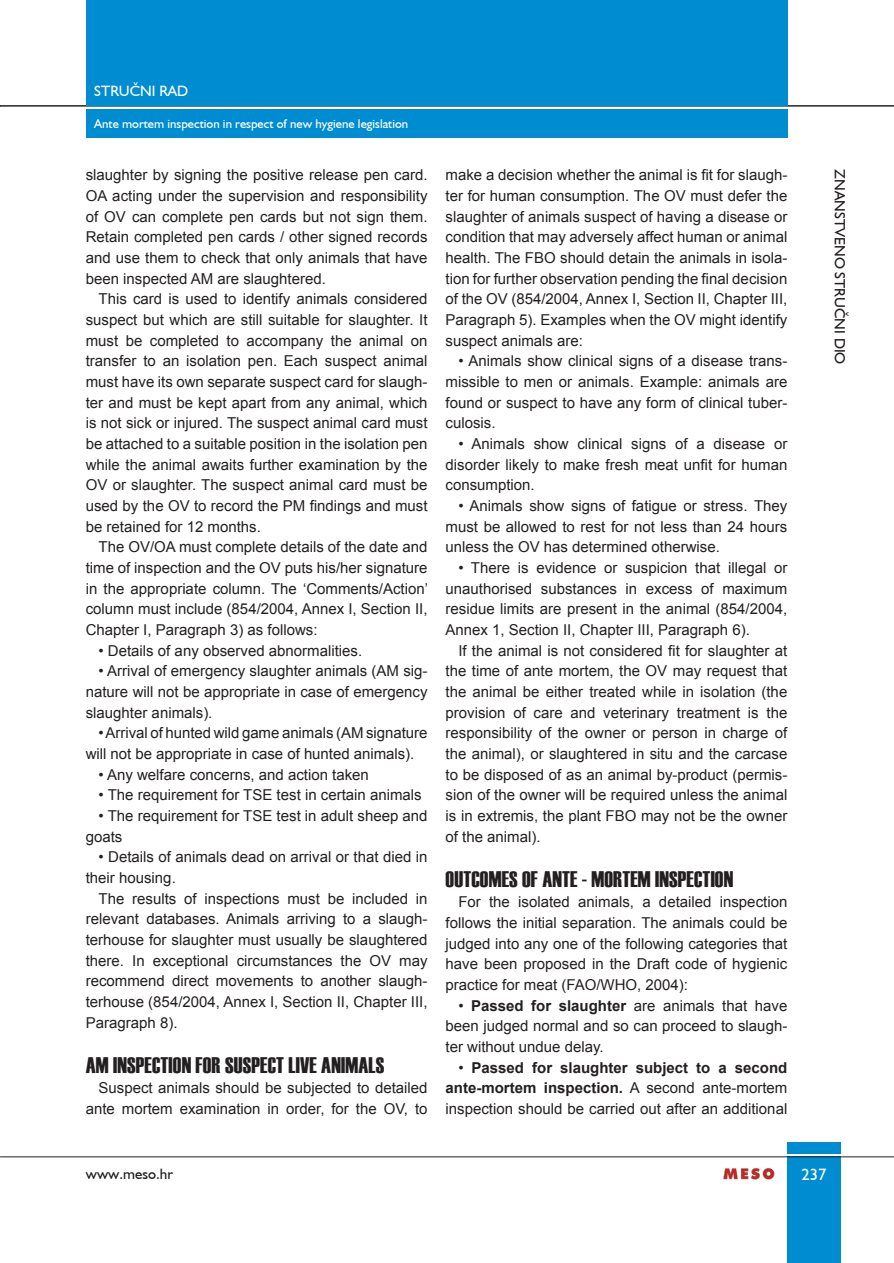
<style>
.page{position:relative;width:894px;height:1263px;background:#fff}
.page>*{position:absolute;margin:0;border:0;box-sizing:border-box;transform-origin:0 0}
.t1{font:22.5px "Haettenschweiler";letter-spacing:.01em;color:#231f20}
.t2{font:16.5px "Humanist 521 BT";color:#fff}
.t3{font:15px/20.7px "Arial";color:#231f20;text-align:justify}
.t4{font:15px "Humanist 521 BT";color:#231f20}
.t5{font:15px "Humanist 521 BT";color:#fff}
.t6{font:12.75px "Humanist 521 BT";color:#fff}
.s1{font-weight:700}
</style>
<div class="page">
<hr style="left:0;top:105px;width:894px;height:1px;background:#231f20">
<svg style="left:723px;top:1168px;width:51px;height:11px"></svg>
<div style="left:86px;top:0;width:701px;height:106px;background:#008cd0"></div>
<div style="left:787px;top:1156px;width:54px;height:106px;background:#008cd0"></div>
<hr style="left:1px;top:1156px;width:893px;height:1px;background:#231f20">
<div style="left:787px;top:1142px;width:54px;height:11px;background:#008cd0"></div>
<div style="left:86px;top:109px;width:701px;height:28px;background:#008cd0"></div>
<p class="t5" style="left:94px;top:82px;width:96px">STRUČNI RAD</p>
<p class="t6" style="left:94px;top:116px;width:315px">Ante mortem inspection in respect of new hygiene legislation</p>
<p class="t3" style="left:86px;top:165px;width:343px">slaughter by signing the positive release pen card.<br>OA acting under the supervision and responsibility of OV can complete pen cards but not sign them.<br>Retain completed pen cards / other signed records and use them to check that only animals that have been inspected AM are slaughtered.</p>
<p class="t3" style="left:86px;top:289px;width:343px;text-indent:13px">This card is used to identify animals considered suspect but which are still suitable for slaughter. It must be completed to accompany the animal on transfer to an isolation pen. Each suspect animal must have its own separate suspect card for slaugh&shy;ter and must be kept apart from any animal, which is not sick or injured. The suspect animal card must be attached to a suitable position in the isolation pen while the animal awaits further examination by the OV or slaughter. The suspect animal card must be used by the OV to record the PM findings and must be retained for 12 months.</p>
<p class="t3" style="left:86px;top:537px;width:344px;text-indent:13px">The OV/OA must complete details of the date and time of inspection and the OV puts his/her signature in the appropriate column. The ‘Comments/Action’ column must include (854/2004, Annex I, Section II, Chapter I, Paragraph 3) as follows:</p>
<p class="t3" style="left:99px;top:640px;width:265px">• Details of any observed abnormalities.</p>
<p class="t3" style="left:86px;top:660px;width:343px;text-indent:13px">• Arrival of emergency slaughter animals (AM sig&shy;nature will not be appropriate in case of emergency slaughter animals).</p>
<p class="t3" style="left:86px;top:722px;width:343px;text-indent:13px">• Arrival of hunted wild game animals (AM signature will not be appropriate in case of hunted animals).</p>
<p class="t3" style="left:99px;top:764px;width:272px">• Any welfare concerns, and action taken</p>
<p class="t3" style="left:99px;top:784px;width:325px">• The requirement for TSE test in certain animals</p>
<p class="t3" style="left:86px;top:805px;width:343px;text-indent:13px">• The requirement for TSE test in adult sheep and goats</p>
<p class="t3" style="left:86px;top:846px;width:343px;text-indent:13px">• Details of animals dead on arrival or that died in their housing.</p>
<p class="t3" style="left:86px;top:888px;width:343px;text-indent:13px">The results of inspections must be included in relevant databases. Animals arriving to a slaugh&shy;terhouse for slaughter must usually be slaughtered there. In exceptional circumstances the OV may recommend direct movements to another slaugh&shy;terhouse (854/2004, Annex I, Section II, Chapter III, Paragraph 8).</p>
<h1 class="t1" style="left:86px;top:1049px;width:300px">AM INSPECTION FOR SUSPECT LIVE ANIMALS</h1>
<p class="t3" style="left:86px;top:1077px;width:343px;text-align:right">Suspect animals should be subjected to detailed ante mortem examination in order, for the OV, to</p>
<p class="t3" style="left:446px;top:165px;width:343px">make a decision whether the animal is fit for slaugh&shy;ter for human consumption. The OV must defer the slaughter of animals suspect of having a disease or condition that may adversely affect human or animal health. The FBO should detain the animals in isola&shy;tion for further observation pending the final decision of the OV (854/2004, Annex I, Section II, Chapter III, Paragraph 5). Examples when the OV might identify suspect animals are:</p>
<p class="t3" style="left:446px;top:351px;width:343px;text-indent:13px">• Animals show clinical signs of a disease trans&shy;missible to men or animals. Example: animals are found or suspect to have any form of clinical tuber&shy;culosis.</p>
<p class="t3" style="left:446px;top:433px;width:343px;text-indent:13px">• Animals show clinical signs of a disease or disorder likely to make fresh meat unfit for human consumption.</p>
<p class="t3" style="left:446px;top:495px;width:343px;text-indent:13px">• Animals show signs of fatigue or stress. They must be allowed to rest for not less than 24 hours unless the OV has determined otherwise.</p>
<p class="t3" style="left:446px;top:557px;width:343px;text-indent:13px">• There is evidence or suspicion that illegal or unauthorised substances in excess of maximum residue limits are present in the animal (854/2004, Annex 1, Section II, Chapter III, Paragraph 6).</p>
<p class="t3" style="left:446px;top:640px;width:343px;text-indent:13px">If the animal is not considered fit for slaughter at the time of ante mortem, the OV may request that the animal be either treated while in isolation (the provision of care and veterinary treatment is the responsibility of the owner or person in charge of the animal), or slaughtered in situ and the carcase to be disposed of as an animal by-product (permis&shy;sion of the owner will be required unless the animal is in extremis, the plant FBO may not be the owner of the animal).</p>
<h1 class="t1" style="left:446px;top:863px;width:289px">OUTCOMES OF ANTE - MORTEM INSPECTION</h1>
<p class="t3" style="left:446px;top:891px;width:343px;text-indent:13px">For the isolated animals, a detailed inspection follows the initial separation. The animals could be judged into any one of the following categories that have been proposed in the Draft code of hygienic practice for meat (FAO/WHO, 2004):</p>
<p class="t3" style="left:446px;top:995px;width:343px;text-indent:13px">• <span class="s1">Passed for slaughter</span> are animals that have been judged normal and so can proceed to slaugh&shy;ter without undue delay.</p>
<p class="t3" style="left:446px;top:1057px;width:343px;text-indent:13px">• <span class="s1">Passed for slaughter subject to a second ante-mortem inspection.</span> A second ante-mortem inspection should be carried out after an additional</p>
<p class="t4" style="left:849px;top:169px;width:196px;rotate:90deg">ZNANSTVENO STRUČNI DIO</p>
<p class="t4" style="left:86px;top:1164px;width:89px">www.meso.hr</p>
<p class="t2" style="left:801px;top:1163px;width:26px">237</p>
</div>
